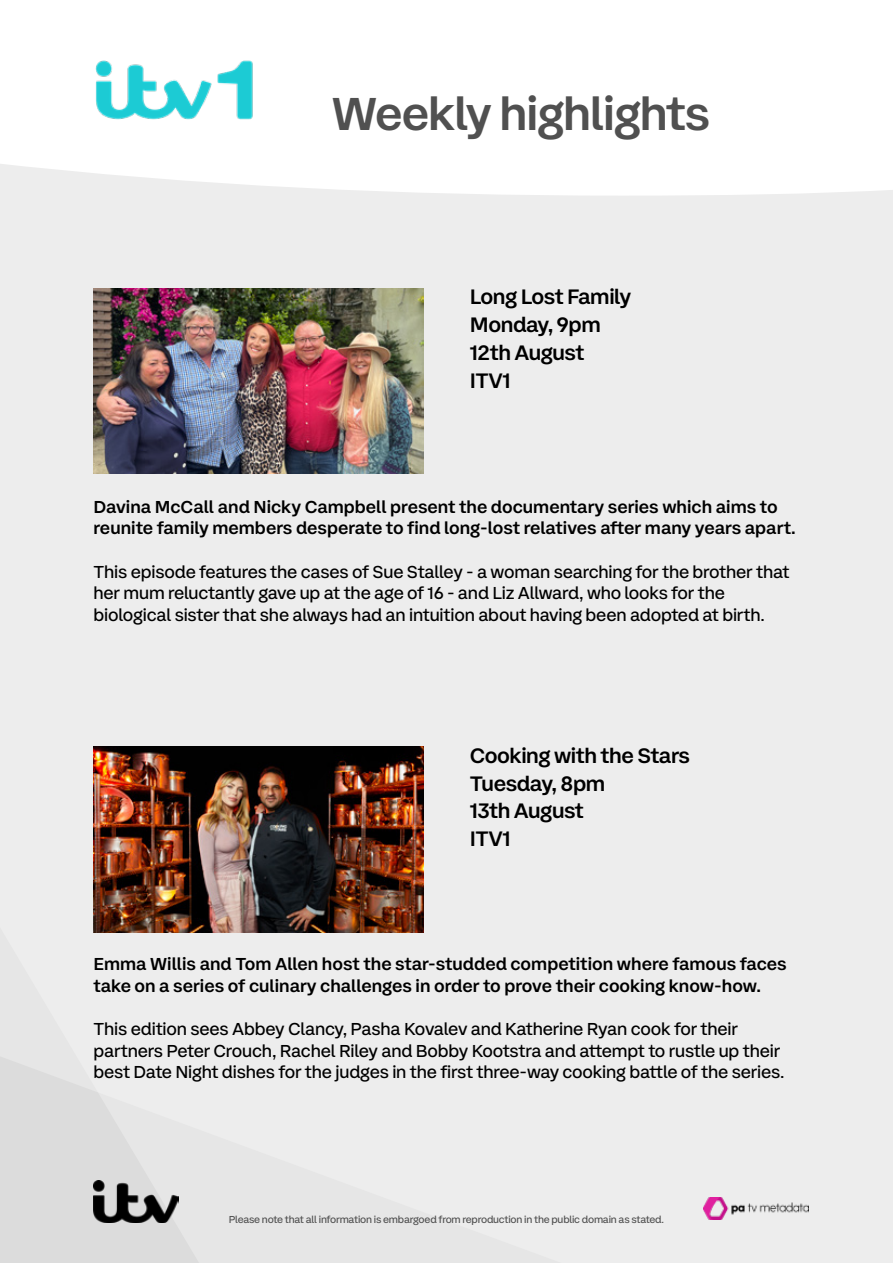
<style>
.page{position:relative;width:893px;height:1263px;background:#ededed}
.page>*{position:absolute;margin:0;border:0;box-sizing:border-box;transform-origin:0 0}
.t1{font:500 48px "ITV Display Sans";letter-spacing:-.02em;color:#505050}
.t2{font:500 21.75px/27.8px "ITV Display Sans";letter-spacing:-.02em;color:#000}
.t3{font:18px/21.6px "ITV Display Sans";letter-spacing:-.01em;color:#000}
.t4{font:500 18px/21.6px "ITV Display Sans";color:#000}
.t5{font:10.5px "ITV Display Sans";letter-spacing:-.02em;color:#505050}
</style>
<div class="page">
<svg style="left:0;top:1056px;width:199px;height:207px"></svg>
<img style="left:94px;top:1180px;width:85px;height:42px">
<div style="left:0;top:0;width:893px;height:196px;background:#fff"></div>
<img style="left:94px;top:57px;width:162px;height:65px">
<img style="left:94px;top:288px;width:329px;height:185px">
<img style="left:94px;top:747px;width:329px;height:185px">
<img style="left:704px;top:1197px;width:104px;height:22px">
<h1 class="t1" style="left:332px;top:83px;width:380px">Weekly highlights</h1>
<p class="t2" style="left:470px;top:283px;width:163px">Long Lost Family<br>Monday, 9pm<br>12th August<br>ITV1</p>
<p class="t4" style="left:94px;top:496px;width:704px">Davina McCall and Nicky Campbell present the documentary series which aims to reunite family members desperate to find long-lost relatives after many years apart.</p>
<p class="t3" style="left:94px;top:561px;width:698px">This episode features the cases of Sue Stalley - a woman searching for the brother that her mum reluctantly gave up at the age of 16 - and Liz Allward, who looks for the biological sister that she always had an intuition about having been adopted at birth.</p>
<p class="t2" style="left:470px;top:742px;width:222px">Cooking with the Stars<br>Tuesday, 8pm<br>13th August<br>ITV1</p>
<p class="t4" style="left:94px;top:953px;width:695px">Emma Willis and Tom Allen host the star-studded competition where famous faces take on a series of culinary challenges in order to prove their cooking know-how.</p>
<p class="t3" style="left:94px;top:1018px;width:692px">This edition sees Abbey Clancy, Pasha Kovalev and Katherine Ryan cook for their partners Peter Crouch, Rachel Riley and Bobby Kootstra and attempt to rustle up their best Date Night dishes for the judges in the first three-way cooking battle of the series.</p>
<p class="t5" style="left:229px;top:1212px;width:437px">Please note that all information is embargoed from reproduction in the public domain as stated.</p>
</div>
